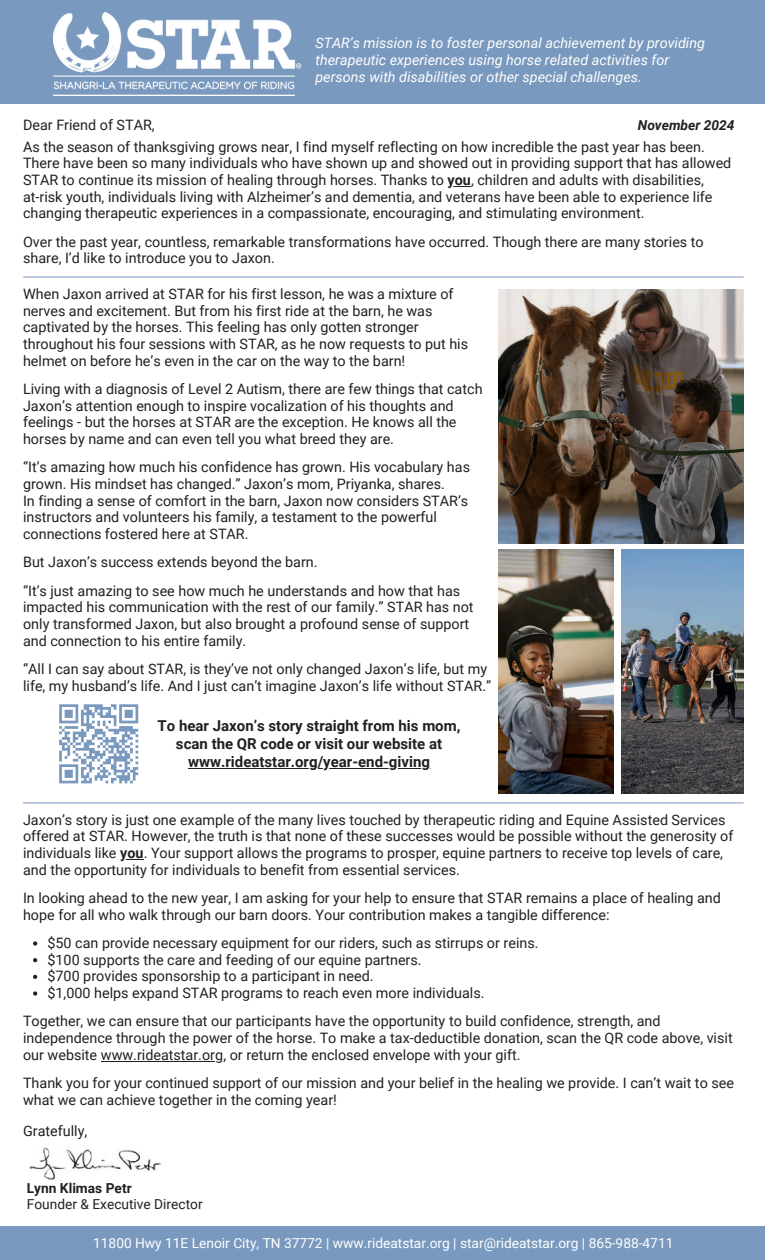
<style>
.page{position:relative;width:765px;height:1260px;background:#fff}
.page>*{position:absolute;margin:0;border:0;box-sizing:border-box;transform-origin:0 0}
.t1{font:700 15px/17.8px "Roboto";color:#231f20;text-align:center}
.t2{font:14.38px/16.6px "Roboto";color:#231f20}
.t3{font:italic 14.38px/16.9px "Roboto";color:#fff}
.t4{font:13.75px "Roboto";color:#fff}
.t5{font:13.75px "Roboto";color:#231f20}
.t6{font:700 13.75px "Roboto";color:#231f20}
.t7{font:italic 700 13.75px "Roboto";color:#231f20}
.s1{font-weight:700}
</style>
<div class="page">
<div style="left:0;top:0;width:765px;height:104px;background:#7a99be"></div>
<hr style="left:23px;top:802px;width:721px;height:1px;background:#7a99be">
<hr style="left:23px;top:277px;width:721px;height:1px;background:#7a99be">
<div style="left:0;top:1226px;width:765px;height:34px;background:#7a99be"></div>
<img style="left:54px;top:13px;width:247px;height:82px">
<img style="left:29px;top:1147px;width:132px;height:33px">
<svg style="left:125px;top:859px;width:19px;height:1px"></svg>
<svg style="left:33px;top:941px;width:4px;height:5px"></svg>
<svg style="left:33px;top:958px;width:4px;height:4px"></svg>
<svg style="left:33px;top:975px;width:4px;height:4px"></svg>
<svg style="left:33px;top:991px;width:4px;height:5px"></svg>
<hr style="left:101px;top:1061px;width:122px;height:1px;background:#231f20">
<svg style="left:453px;top:186px;width:18px;height:1px"></svg>
<img style="left:621px;top:550px;width:123px;height:243px">
<hr style="left:188px;top:768px;width:242px;height:1px;background:#231f20">
<img style="left:499px;top:289px;width:244px;height:254px">
<img style="left:499px;top:550px;width:115px;height:243px">
<svg style="left:59px;top:704px;width:80px;height:80px"></svg>
<p class="t3" style="left:315px;top:34px;width:391px">STAR’s mission is to foster personal achievement by providing therapeutic experiences using horse related activities for persons with disabilities or other special challenges.</p>
<p class="t2" style="left:23px;top:117px;width:133px">Dear Friend of STAR,</p>
<p class="t7" style="left:638px;top:118px;width:98px">November 2024</p>
<p class="t2" style="left:23px;top:139px;width:710px">As the season of thanksgiving grows near, I find myself reflecting on how incredible the past year has been.<br>There have been so many individuals who have shown up and showed out in providing support that has allowed<br>STAR to continue its mission of healing through horses. Thanks to <span class="s1">you</span>, children and adults with disabilities,</p>
<h1 class="t2" style="left:23px;top:189px;width:691px">at-risk youth, individuals living with Alzheimer’s and dementia, and veterans have been able to experience life changing therapeutic experiences in a compassionate, encouraging, and stimulating environment.</h1>
<h1 class="t2" style="left:23px;top:234px;width:682px">Over the past year, countless, remarkable transformations have occurred. Though there are many stories to</h1>
<p class="t2" style="left:23px;top:250px;width:253px">share, I’d like to introduce you to Jaxon.</p>
<p class="t2" style="left:23px;top:286px;width:447px">When Jaxon arrived at STAR for his first lesson, he was a mixture of nerves and excitement. But from his first ride at the barn, he was captivated by the horses. This feeling has only gotten stronger throughout his four sessions with STAR, as he now requests to put his helmet on before he’s even in the car on the way to the barn!</p>
<p class="t2" style="left:23px;top:381px;width:461px">Living with a diagnosis of Level 2 Autism, there are few things that catch Jaxon’s attention enough to inspire vocalization of his thoughts and feelings - but the horses at STAR are the exception. He knows all the horses by name and can even tell you what breed they are.</p>
<p class="t2" style="left:23px;top:459px;width:449px">“It’s amazing how much his confidence has grown. His vocabulary has grown. His mindset has changed.” Jaxon’s mom, Priyanka, shares.</p>
<p class="t2" style="left:23px;top:492px;width:447px">In finding a sense of comfort in the barn, Jaxon now considers STAR’s instructors and volunteers his family, a testament to the powerful connections fostered here at STAR.</p>
<p class="t2" style="left:23px;top:554px;width:296px">But Jaxon’s success extends beyond the barn.</p>
<p class="t2" style="left:23px;top:582px;width:452px">“It’s just amazing to see how much he understands and how that has impacted his communication with the rest of our family.” STAR has not only transformed Jaxon, but also brought a profound sense of support and connection to his entire family.</p>
<p class="t2" style="left:23px;top:661px;width:470px">“All I can say about STAR, is they’ve not only changed Jaxon’s life, but my life, my husband’s life. And I just can’t imagine Jaxon’s life without STAR.”</p>
<p class="t1" style="left:158px;top:717px;width:304px">To hear Jaxon’s story straight from his mom, scan the QR code or visit our website at</p>
<p class="t1" style="left:188px;top:753px;width:243px">www.rideatstar.org/year-end-giving</p>
<p class="t2" style="left:23px;top:812px;width:712px">Jaxon’s story is just one example of the many lives touched by therapeutic riding and Equine Assisted Services offered at STAR. However, the truth is that none of these successes would be possible without the generosity of individuals like <span class="s1">you</span>. Your support allows the programs to prosper, equine partners to receive top levels of care,</p>
<p class="t2" style="left:23px;top:856px;width:699px;line-height:28.4px">and the opportunity for individuals to benefit from essential services.<br>In looking ahead to the new year, I am asking for your help to ensure that STAR remains a place of healing and</p>
<p class="t2" style="left:48px;top:901px;width:564px;line-height:28.4px;text-indent:-24px">hope for all who walk through our barn doors. Your contribution makes a tangible difference: $50 can provide necessary equipment for our riders, such as stirrups or reins.</p>
<p class="t2" style="left:48px;top:952px;width:376px">$100 supports the care and feeding of our equine partners.</p>
<p class="t2" style="left:48px;top:968px;width:328px">$700 provides sponsorship to a participant in need.</p>
<p class="t2" style="left:48px;top:985px;width:439px">$1,000 helps expand STAR programs to reach even more individuals.</p>
<p class="t2" style="left:23px;top:1013px;width:711px">Together, we can ensure that our participants have the opportunity to build confidence, strength, and independence through the power of the horse. To make a tax-deductible donation, scan the QR code above, visit our website www.rideatstar.org, or return the enclosed envelope with your gift.</p>
<p class="t2" style="left:23px;top:1075px;width:712px">Thank you for your continued support of our mission and your belief in the healing we provide. I can’t wait to see what we can achieve together in the coming year!</p>
<p class="t2" style="left:23px;top:1123px;width:66px">Gratefully,</p>
<p class="t6" style="left:27px;top:1180px;width:106px">Lynn Klimas Petr</p>
<p class="t5" style="left:27px;top:1196px;width:177px">Founder &amp; Executive Director</p>
<p class="t4" style="left:93px;top:1236px;width:582px">11800 Hwy 11E Lenoir City, TN 37772 | www.rideatstar.org | star@rideatstar.org | 865-988-4711</p>
</div>
